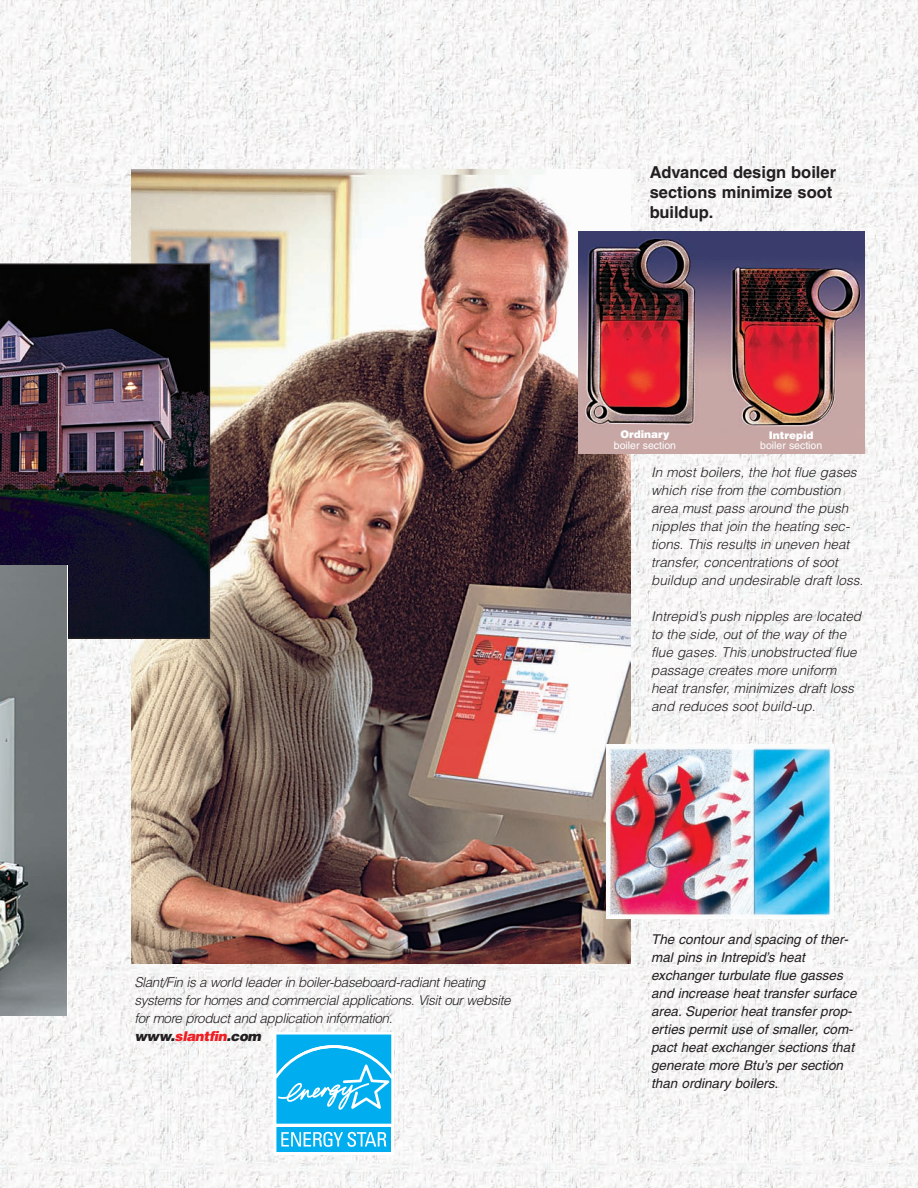
<style>
.page{position:relative;width:918px;height:1188px;background:#fff}
.page>*{position:absolute;margin:0;border:0;box-sizing:border-box;transform-origin:0 0}
.t1{font:700 16.5px/19.8px "Helvetica";color:#231f20}
.t2{font:italic 300 13.5px/18px "Helvetica";color:#231f20}
.t3{font:italic 13.5px/18px "Helvetica";color:#231f20}
.t4{font:10.5px "Helvetica";color:#fff}
.t5{font:900 10.5px "Helvetica";color:#fff}
.s1{font-weight:900}
.s2{font-weight:900;color:#ee1e24}
</style>
<div class="page">
<img style="left:0;top:0;width:918px;height:1188px">
<img style="left:132px;top:169px;width:498px;height:795px">
<img style="left:0;top:264px;width:210px;height:375px">
<img style="left:0;top:566px;width:67px;height:450px">
<img style="left:578px;top:232px;width:287px;height:222px">
<svg style="left:274px;top:1032px;width:120px;height:3px"></svg>
<svg style="left:274px;top:1035px;width:120px;height:120px"></svg>
<img style="left:607px;top:745px;width:226px;height:174px">
<p class="t2" style="left:134px;top:975px;width:381px">Slant/Fin is a world leaderin boiler-baseboard-radiantheating systems forhomes and commercialapplications.Visitourwebsite formore productand application information. <span class="s1">www.</span><span class="s2">slantfin</span><span class="s1">.com</span></p>
<p class="t1" style="left:650px;top:164px;width:188px">Advanced design boiler sections minimize soot buildup.</p>
<p class="t5" style="left:621px;top:430px;width:50px">Ordinary</p>
<p class="t4" style="left:614px;top:441px;width:64px">boiler section</p>
<p class="t5" style="left:769px;top:431px;width:46px">Intrepid</p>
<p class="t4" style="left:760px;top:442px;width:64px">boiler section</p>
<p class="t2" style="left:651px;top:464px;width:216px">In most boilers, the hot flue gases which rise from the combustion area must pass around the push nipples that join the heating sec&shy;tions. This results in uneven heat transfer, concentrations of soot buildup and undesirable draft loss.</p>
<p class="t2" style="left:651px;top:608px;width:214px">Intrepid’s push nipples are located to the side, out of the way of the flue gases. This unobstructed flue passage creates more uniform heat transfer, minimizes draft loss and reduces soot build-up.</p>
<p class="t3" style="left:651px;top:932px;width:207px">The contour and spacing of ther&shy;mal pins in Intrepid’s heat exchanger turbulate flue gasses and increase heat transfer surface area. Superior heat transfer prop&shy;erties permit use of smaller, com&shy;pact heat exchanger sections that generate more Btu’s per section than ordinary boilers.</p>
</div>
